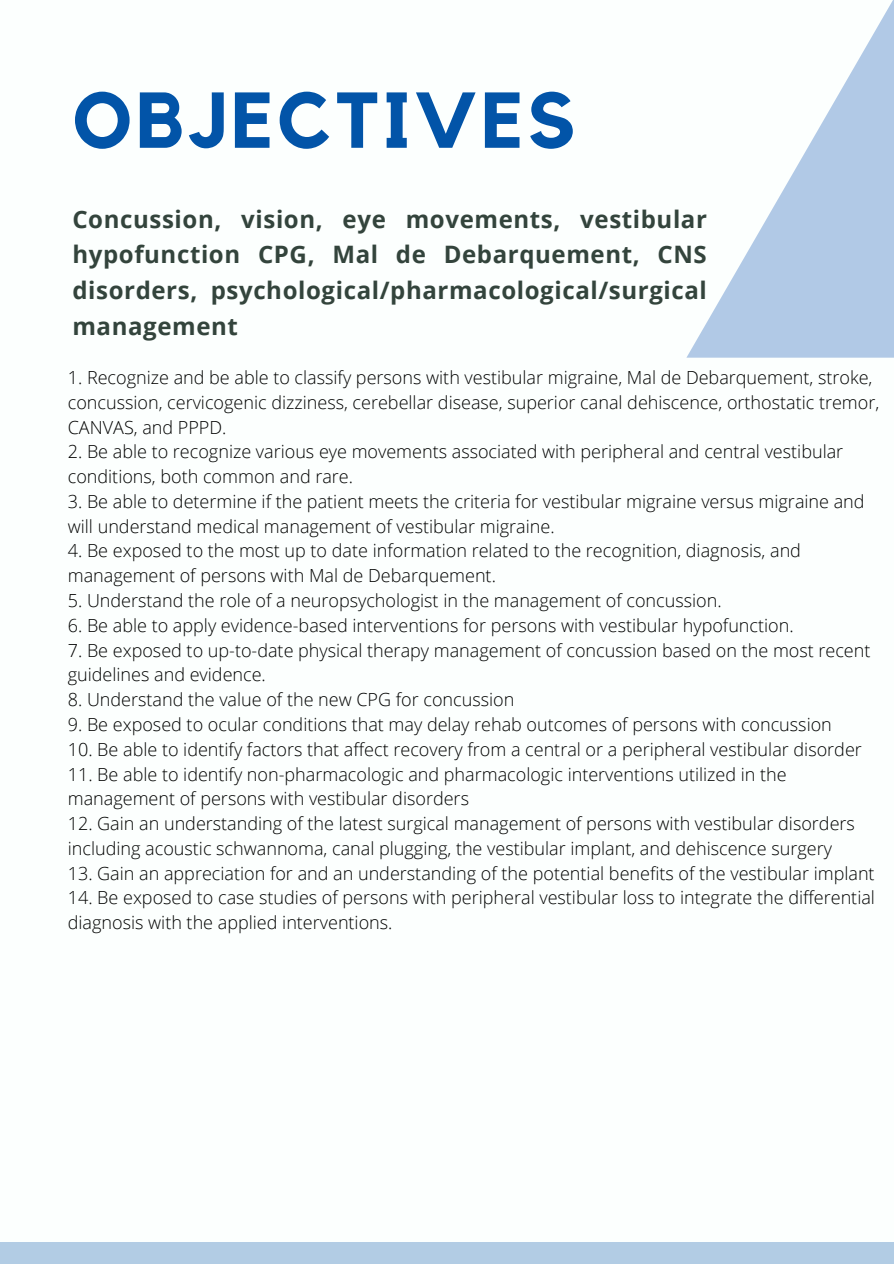
<style>
.page{position:relative;width:894px;height:1264px;background:#fff}
.page>*{position:absolute;margin:0;border:0;box-sizing:border-box;transform-origin:0 0}
.t1{font:700 78px "Kollektif";letter-spacing:.05em;color:#0254a8}
.t2{font:700 24px/35.7px "Open Sans";letter-spacing:.025em;color:#33443c;text-align:justify}
.t3{font:300 18px/24.8px "Open Sans";color:#000}
</style>
<div class="page">
<div style="left:0;top:1242px;width:893px;height:21px;background:#b2cce4"></div>
<svg style="left:686px;top:0;width:207px;height:358px"></svg>
<p class="t1" style="left:72px;top:85px;width:504px">OBJECTIVES</p>
<p class="t2" style="left:72px;top:200px;width:636px">Concussion, vision, eye movements, vestibular hypofunction CPG, Mal de Debarquement, CNS disorders, psychological/pharmacological/surgical management</p>
<p class="t3" style="left:68px;top:364px;width:812px">1. Recognize and be able to classify persons with vestibular migraine, Mal de Debarquement, stroke, concussion, cervicogenic dizziness, cerebellar disease, superior canal dehiscence, orthostatic tremor,<br>CANVAS, and PPPD.</p>
<p class="t3" style="left:68px;top:439px;width:776px">2. Be able to recognize various eye movements associated with peripheral and central vestibular conditions, both common and rare.</p>
<p class="t3" style="left:68px;top:488px;width:798px">3. Be able to determine if the patient meets the criteria for vestibular migraine versus migraine and will understand medical management of vestibular migraine.</p>
<p class="t3" style="left:68px;top:538px;width:734px">4. Be exposed to the most up to date information related to the recognition, diagnosis, and management of persons with Mal de Debarquement.</p>
<p class="t3" style="left:68px;top:587px;width:655px">5. Understand the role of a neuropsychologist in the management of concussion.</p>
<p class="t3" style="left:68px;top:612px;width:727px">6. Be able to apply evidence-based interventions for persons with vestibular hypofunction.</p>
<p class="t3" style="left:68px;top:637px;width:804px">7. Be exposed to up-to-date physical therapy management of concussion based on the most recent guidelines and evidence.</p>
<p class="t3" style="left:68px;top:686px;width:448px">8. Understand the value of the new CPG for concussion</p>
<p class="t3" style="left:68px;top:711px;width:765px">9. Be exposed to ocular conditions that may delay rehab outcomes of persons with concussion</p>
<p class="t3" style="left:68px;top:736px;width:795px">10. Be able to identify factors that affect recovery from a central or a peripheral vestibular disorder</p>
<p class="t3" style="left:68px;top:761px;width:720px">11. Be able to identify non-pharmacologic and pharmacologic interventions utilized in the management of persons with vestibular disorders</p>
<p class="t3" style="left:68px;top:810px;width:788px">12. Gain an understanding of the latest surgical management of persons with vestibular disorders including acoustic schwannoma, canal plugging, the vestibular implant, and dehiscence surgery</p>
<p class="t3" style="left:68px;top:860px;width:808px">13. Gain an appreciation for and an understanding of the potential benefits of the vestibular implant</p>
<p class="t3" style="left:68px;top:885px;width:808px">14. Be exposed to case studies of persons with peripheral vestibular loss to integrate the differential diagnosis with the applied interventions.</p>
</div>
